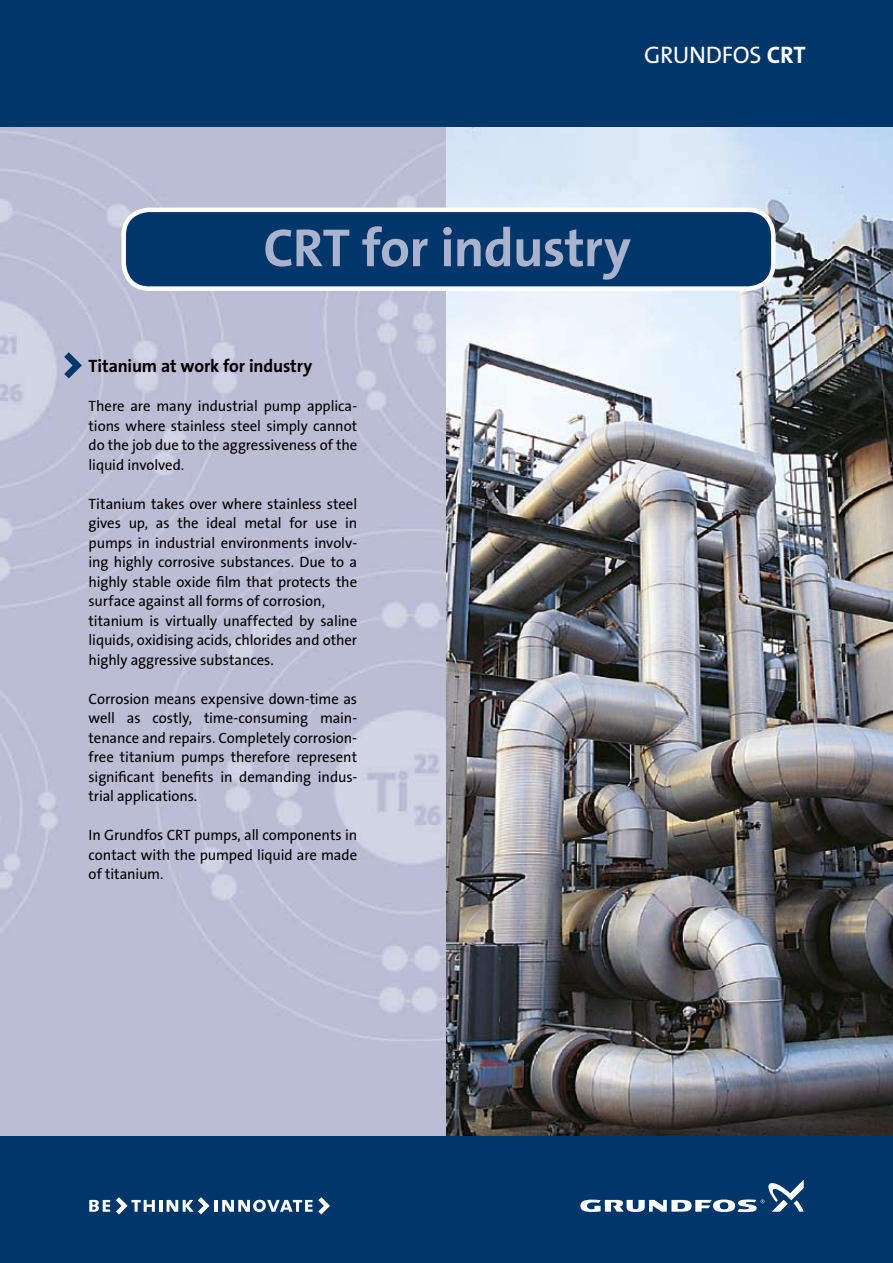
<style>
.page{position:relative;width:893px;height:1263px;background:#fff}
.page>*{position:absolute;margin:0;border:0;box-sizing:border-box;transform-origin:0 0}
.t1{font:54px "The Sans Grundfos 7 B";letter-spacing:-.015em;color:#aab3ce}
.t2{font:24px "The Sans Grundfos 5 R";letter-spacing:-.01em;color:#fff}
.t3{font:18px "The Sans Grundfos 7 B";letter-spacing:-.01em;color:#000}
.t4{font:15px/19.5px "The Sans Grundfos 5 R";letter-spacing:-.005em;color:#000;text-align:justify}
.s1{font-family:"The Sans Grundfos 7 B"}
</style>
<div class="page">
<img style="left:0;top:126px;width:446px;height:1011px">
<img style="left:446px;top:126px;width:447px;height:1011px">
<div style="left:124px;top:210px;width:649px;height:79px;background:#003669;border-radius:26px"></div>
<div style="left:121px;top:208px;width:655px;height:83px;border:4px solid #fff;border-radius:26px"></div>
<div style="left:0;top:0;width:893px;height:126px;background:#003669"></div>
<div style="left:0;top:1137px;width:893px;height:126px;background:#003669"></div>
<svg style="left:580px;top:1180px;width:224px;height:32px"></svg>
<svg style="left:89px;top:1200px;width:21px;height:12px"></svg>
<svg style="left:116px;top:1197px;width:214px;height:17px"></svg>
<svg style="left:64px;top:352px;width:18px;height:26px"></svg>
<h2 class="t2" style="left:644px;top:42px;width:163px">GRUNDFOS <span class="s1">CRT</span></h2>
<h1 class="t1" style="left:263px;top:219px;width:369px">CRT for industry</h1>
<p class="t3" style="left:89px;top:356px;width:225px">Titanium at work for industry</p>
<p class="t4" style="left:89px;top:397px;width:270px">There are many industrial pump applica&shy;tions where stainless steel simply cannot do the job due to the aggressiveness of the liquid involved.</p>
<p class="t4" style="left:89px;top:494px;width:270px;text-align:left">Titanium takes over where stainless steel gives up, as the ideal metal for use in pumps in industrial environments involv&shy;ing highly corrosive substances. Due to a highly stable oxide film that protects the surface against all forms of corrosion, titanium is virtually unaffected by saline liquids, oxidising acids, chlorides and other highly aggressive substances.</p>
<p class="t4" style="left:89px;top:689px;width:270px">Corrosion means expensive down-time as well as costly, time-consuming main&shy;tenance and repairs. Completely corrosion&shy;free titanium pumps therefore represent significant benefits in demanding indus&shy;trial applications.</p>
<p class="t4" style="left:89px;top:826px;width:270px">In Grundfos CRT pumps, all components in contact with the pumped liquid are made of titanium.</p>
</div>
